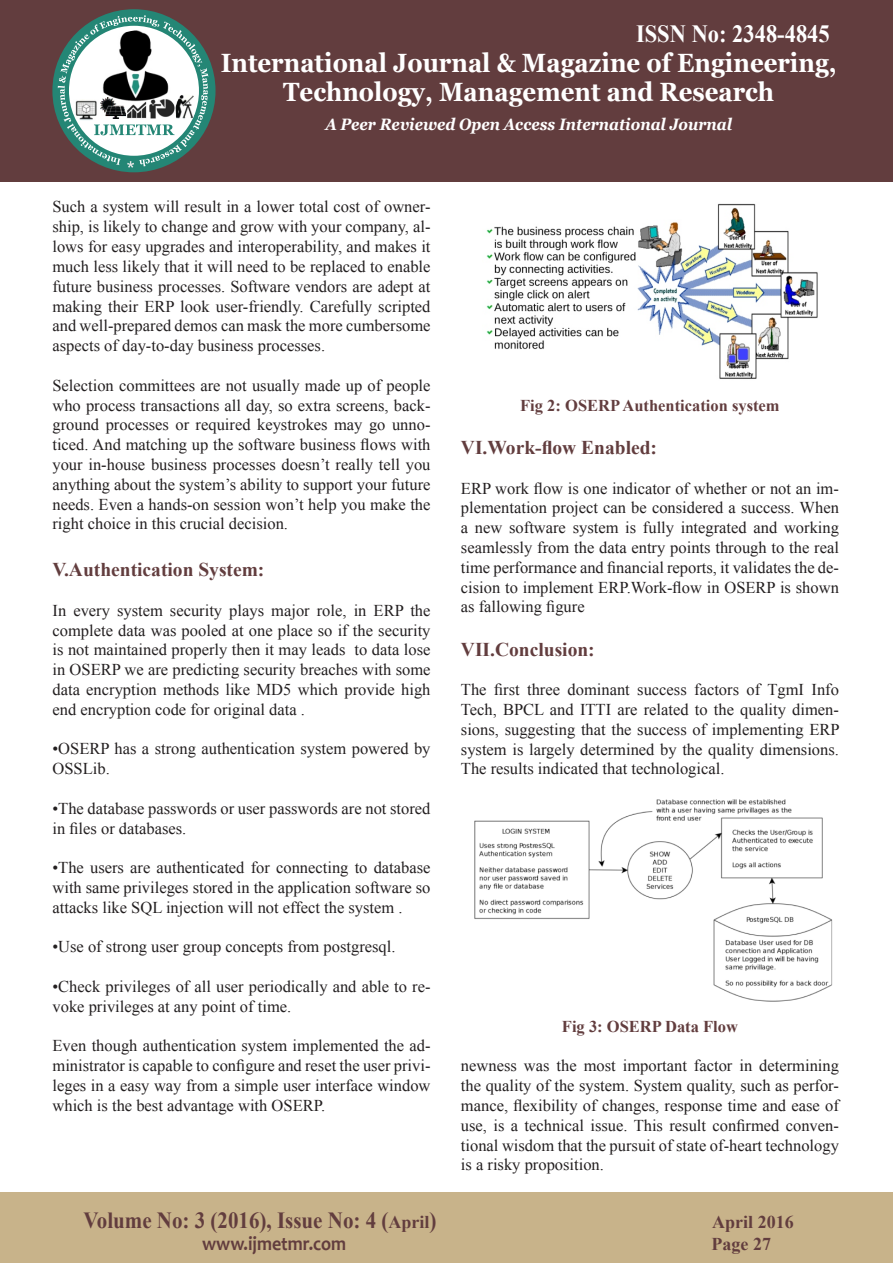
<style>
.page{position:relative;width:893px;height:1263px;background:#fff}
.page>*{position:absolute;margin:0;border:0;box-sizing:border-box;transform-origin:0 0}
.t1{font:700 26.4px/28.8px "Georgia";color:#fff;text-align:center;scale:.91 1}
.t2{font:700 24.75px "Times New Roman";color:#fff;scale:.91 1}
.t3{font:700 23.1px "Times New Roman";color:#623d3e;scale:.91 1}
.t4{font:700 19.8px "Candara";color:#623d3e;scale:.91 1}
.t5{font:700 19.5px "Times New Roman";color:#623d3e}
.t6{font:700 18px "Times New Roman";color:#623d3e}
.t7{font:16.5px/19.8px "Times New Roman";color:#231f20;text-align:justify}
.t8{font:700 16.5px "Times New Roman";color:#623d3e}
.t9{font:italic 700 16.5px "Georgia";color:#fff;scale:.91 1}
.s1{font-size:18px}
</style>
<div class="page">
<div style="left:0;top:0;width:893px;height:182px;background:#623d3e"></div>
<div style="left:52px;top:9px;width:164px;height:163px;background:#248675;border-radius:50%"></div>
<svg style="left:58px;top:15px;width:150px;height:153px"></svg>
<img style="left:148px;top:97px;width:28px;height:24px">
<img style="left:175px;top:94px;width:21px;height:26px">
<img style="left:101px;top:30px;width:71px;height:73px">
<img style="left:73px;top:98px;width:52px;height:22px">
<div style="left:0;top:1193px;width:893px;height:70px;background:#c8b38a"></div>
<img style="left:486px;top:203px;width:332px;height:176px">
<img style="left:474px;top:799px;width:359px;height:203px">
<h2 class="t2" style="left:636px;top:16px;width:214px">ISSN No: 2348-4845</h2>
<h1 class="t1" style="left:221px;top:49px;width:678px">International Journal &amp; Magazine of Engineering,<br>Technology, Management and Research</h1>
<p class="t9" style="left:325px;top:113px;width:448px">A Peer Reviewed Open Access International Journal</p>
<p class="t7" style="left:52px;top:197px;width:380px">Such a system will result in a lower total cost of owner&shy;ship, is likely to change and grow with your company, al&shy;lows for easy upgrades and interoperability, and makes it much less likely that it will need to be replaced to enable future business processes. Software vendors are adept at making their ERP look user-friendly. Carefully scripted and well-prepared demos can mask the more cumbersome aspects of day-to-day business processes.</p>
<p class="t7" style="left:52px;top:375px;width:380px">Selection committees are not usually made up of people who process transactions all day, so extra screens, back&shy;ground processes or required keystrokes may go unno&shy;ticed. And matching up the software business flows with your in-house business processes doesn’t really tell you anything about the system’s ability to support your future needs. Even a hands-on session won’t help you make the right choice in this crucial decision.</p>
<p class="t5" style="left:52px;top:556px;width:213px">V.Authentication System:</p>
<p class="t7" style="left:52px;top:600px;width:380px">In every system security plays major role, in ERP the complete data was pooled at one place so if the security is not maintained properly then it may leads to data lose in OSERP we are predicting security breaches with some data encryption methods like MD5 which provide high end encryption code for original data .</p>
<p class="t7" style="left:52px;top:739px;width:380px">•OSERP has a strong authentication system powered by<br>OSSLib.</p>
<p class="t7" style="left:52px;top:798px;width:379px">•The database passwords or user passwords are not stored in files or databases.</p>
<p class="t7" style="left:52px;top:857px;width:380px">•The users are authenticated for connecting to database with same privileges stored in the application software so attacks like SQL injection will not effect the system .</p>
<p class="t7" style="left:52px;top:937px;width:345px">•Use of strong user group concepts from postgresql.</p>
<p class="t7" style="left:52px;top:976px;width:379px">•Check privileges of all user periodically and able to re&shy;voke privileges at any point of time.</p>
<p class="t7" style="left:52px;top:1036px;width:380px">Even though authentication system implemented the ad&shy;ministrator is capable to configure and reset the user privi&shy;leges in a easy way from a simple user interface window which is the best advantage with OSERP.</p>
<p class="t8" style="left:520px;top:394px;width:261px">Fig 2: OSERP Authentication system</p>
<p class="t5" style="left:461px;top:434px;width:198px">VI.Work-flow Enabled:</p>
<p class="t7" style="left:461px;top:478px;width:380px">ERP work flow is one indicator of whether or not an im&shy;plementation project can be considered a success. When a new software system is fully integrated and working seamlessly from the data entry points through to the real time performance and financial reports, it validates the de&shy;cision to implement ERP.Work-flow in OSERP is shown as fallowing figure</p>
<p class="t5" style="left:461px;top:636px;width:135px">VII.Conclusion:</p>
<p class="t7" style="left:461px;top:679px;width:380px">The first three dominant success factors of TgmI Info Tech, BPCL and ITTI are related to the quality dimen&shy;sions, suggesting that the success of implementing ERP system is largely determined by the quality dimensions.<br>The results indicated that technological.</p>
<p class="t8" style="left:562px;top:1015px;width:177px">Fig 3: OSERP Data Flow</p>
<p class="t7" style="left:461px;top:1056px;width:380px">newness was the most important factor in determining the quality of the system. System quality, such as perfor&shy;mance, flexibility of changes, response time and ease of use, is a technical issue. This result confirmed conven&shy;tional wisdom that the pursuit of state of-heart technology is a risky proposition.</p>
<h3 class="t3" style="left:84px;top:1204px;width:389px">Volume No: 3 (2016), Issue No: 4 (<span class="s1">April</span>)</h3>
<p class="t6" style="left:712px;top:1210px;width:83px">April 2016</p>
<p class="t4" style="left:202px;top:1231px;width:160px">www.ijmetmr.com</p>
<p class="t6" style="left:711px;top:1231px;width:61px">Page 27</p>
</div>
